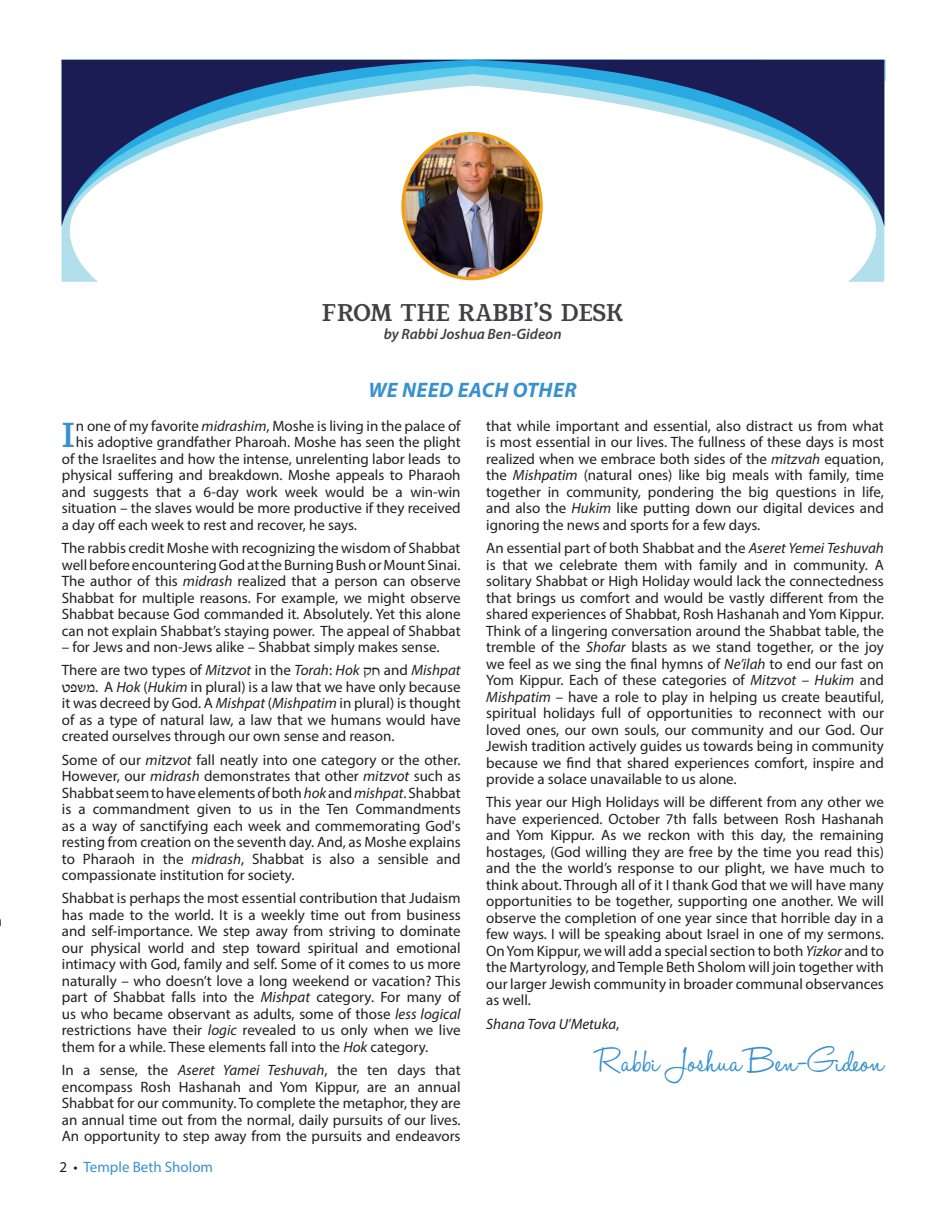
<style>
.page{position:relative;width:945px;height:1215px;background:#fff}
.page>*{position:absolute;margin:0;border:0;box-sizing:border-box;transform-origin:0 0}
.t1{font:47.25px "Fowviel";color:#3891cf}
.t2{font:39px "Halo Handletter";color:#3891cf}
.Title_Main{font:33px "Fowviel";color:#414042}
.Title_of_the_Article{font:italic 700 21px "Myriad Pro";letter-spacing:.02em;color:#3891cf}
.t3{font:15px/16.5px "Myriad Pro";color:#231f20;text-align:justify}
.Title_Sub{font:italic 600 15px "Myriad Pro";color:#414042}
.t4{font:15px "Myriad Pro";color:#3891cf}
.t5{font:italic 15px "Myriad Pro";color:#231f20}
.s1{font-style:italic}
.s2{font-style:normal}
.s3{font-family:"David"}
.s4{color:#231f20}
</style>
<div class="page">
<svg style="left:61px;top:60px;width:411px;height:222px"></svg>
<svg style="left:62px;top:60px;width:410px;height:167px"></svg>
<svg style="left:472px;top:60px;width:414px;height:222px"></svg>
<svg style="left:472px;top:60px;width:412px;height:167px"></svg>
<img style="left:403px;top:134px;width:138px;height:145px">
<div style="left:401px;top:132px;width:142px;height:148px;border:3px solid #f0a013;border-radius:50%"></div>
<p class="Title_Main" style="left:322px;top:298px;width:303px">FROM THE RABBI’S DESK</p>
<p class="Title_Sub" style="left:384px;top:324px;width:179px">by Rabbi Joshua Ben-Gideon</p>
<p class="Title_of_the_Article" style="left:368px;top:376px;width:210px">WE NEED EACH OTHER</p>
<p class="t3" style="left:486px;top:417px;width:399px">that while important and essential, also distract us from what is most essential in our lives. The fullness of these days is most realized when we embrace both sides of the <span class="s1">mitzvah</span> equation, the <span class="s1">Mishpatim</span> (natural ones) like big meals with family, time together in community, pondering the big questions in life, and also the <span class="s1">Hukim</span> like putting down our digital devices and ignoring the news and sports for a few days.</p>
<p class="t3" style="left:486px;top:540px;width:399px">An essential part of both Shabbat and the <span class="s1">Aseret Yemei Teshuvah </span>is that we celebrate them with family and in community. A solitary Shabbat or High Holiday would lack the connectedness that brings us comfort and would be vastly different from the shared experiences of Shabbat, Rosh Hashanah and Yom Kippur.<br>Think of a lingering conversation around the Shabbat table, the tremble of the <span class="s1">Shofar</span> blasts as we stand together, or the joy we feel as we sing the final hymns of <span class="s1">Ne’ilah</span> to end our fast on Yom Kippur. Each of these categories of <span class="s1">Mitzvot</span> – <span class="s1">Hukim</span> and <span class="s1">Mishpatim</span> – have a role to play in helping us create beautiful, spiritual holidays full of opportunities to reconnect with our loved ones, our own souls, our community and our God. Our Jewish tradition actively guides us towards being in community because we find that shared experiences comfort, inspire and provide a solace unavailable to us alone.</p>
<p class="t3" style="left:486px;top:794px;width:399px">This year our High Holidays will be different from any other we have experienced. October 7th falls between Rosh Hashanah and Yom Kippur. As we reckon with this day, the remaining hostages, (God willing they are free by the time you read this) and the the world’s response to our plight, we have much to think about. Through all of it I thank God that we will have many opportunities to be together, supporting one another. We will observe the completion of one year since that horrible day in a few ways. I will be speaking about Israel in one of my sermons.<br>On Yom Kippur, we will add a special section to both <span class="s1">Yizkor</span> and to the Martyrology, and Temple Beth Sholom will join together with our larger Jewish community in broader communal observances as well.</p>
<p class="t5" style="left:486px;top:1014px;width:135px">Shana Tova U’Metuka<span class="s2">,</span></p>
<p class="t2" style="left:598px;top:1040px;width:287px">Rabbi Joshua Ben-Gideon</p>
<p class="t1" style="left:62px;top:414px;width:14px">I</p>
<p class="t3" style="left:76px;top:417px;width:386px">n one of my favorite <span class="s1">midrashim</span>, Moshe is living in the palace of</p>
<p class="t3" style="left:76px;top:434px;width:386px">his adoptive grandfather Pharoah. Moshe has seen the plight</p>
<p class="t3" style="left:62px;top:450px;width:400px">of the Israelites and how the intense, unrelenting labor leads to</p>
<p class="t3" style="left:62px;top:467px;width:400px">physical suffering and breakdown. Moshe appeals to Pharaoh</p>
<p class="t3" style="left:62px;top:483px;width:400px">and suggests that a 6-day work week would be a win-win</p>
<p class="t3" style="left:62px;top:500px;width:400px">situation – the slaves would be more productive if they received</p>
<p class="t3" style="left:62px;top:516px;width:297px">a day off each week to rest and recover, he says.</p>
<p class="t3" style="left:62px;top:540px;width:400px">The rabbis credit Moshe with recognizing the wisdom of Shabbat well before encountering God at the Burning Bush or Mount Sinai.<br>The author of this <span class="s1">midrash</span> realized that a person can observe Shabbat for multiple reasons. For example, we might observe Shabbat because God commanded it. Absolutely. Yet this alone can not explain Shabbat’s staying power. The appeal of Shabbat</p>
<p class="t3" style="left:62px;top:639px;width:379px">– for Jews and non-Jews alike – Shabbat simply makes sense.</p>
<p class="t3" style="left:62px;top:662px;width:400px">There are two types of <span class="s1">Mitzvot</span> in the <span class="s1">Torah</span>: <span class="s1">Hok</span> <span class="s3">חק</span> and <span class="s1">Mishpat<br></span><span class="s3">שפט מ</span>. A <span class="s1">Hok</span> (<span class="s1">Hukim</span> in plural) is a law that we have only because it was decreed by God. A <span class="s1">Mishpat</span> (<span class="s1">Mishpatim</span> in plural) is thought of as a type of natural law, a law that we humans would have created ourselves through our own sense and reason.</p>
<p class="t3" style="left:62px;top:751px;width:400px">Some of our <span class="s1">mitzvot</span> fall neatly into one category or the other.<br>However, our <span class="s1">midrash</span> demonstrates that other <span class="s1">mitzvot</span> such as Shabbat seem to have elements of both <span class="s1">hok</span> and <span class="s1">mishpat</span>. Shabbat is a commandment given to us in the Ten Commandments as a way of sanctifying each week and commemorating God's resting from creation on the seventh day. And, as Moshe explains to Pharaoh in the <span class="s1">midrash</span>, Shabbat is also a sensible and compassionate institution for society.</p>
<p class="t3" style="left:62px;top:890px;width:400px">Shabbat is perhaps the most essential contribution that Judaism has made to the world. It is a weekly time out from business and self-importance. We step away from striving to dominate our physical world and step toward spiritual and emotional intimacy with God, family and self. Some of it comes to us more naturally – who doesn’t love a long weekend or vacation? This part of Shabbat falls into the <span class="s1">Mishpat</span> category. For many of us who became observant as adults, some of those <span class="s1">less logical </span>restrictions have their <span class="s1">logic</span> revealed to us only when we live them for a while. These elements fall into the <span class="s1">Hok</span> category.</p>
<p class="t3" style="left:62px;top:1062px;width:400px">In a sense, the <span class="s1">Aseret Yamei Teshuvah</span>, the ten days that encompass Rosh Hashanah and Yom Kippur, are an annual Shabbat for our community. To complete the metaphor, they are an annual time out from the normal, daily pursuits of our lives.<br>An opportunity to step away from the pursuits and endeavors</p>
<p class="t4" style="left:59px;top:1158px;width:155px"><span class="s4">2 •</span> Temple Beth Sholom</p>
</div>
